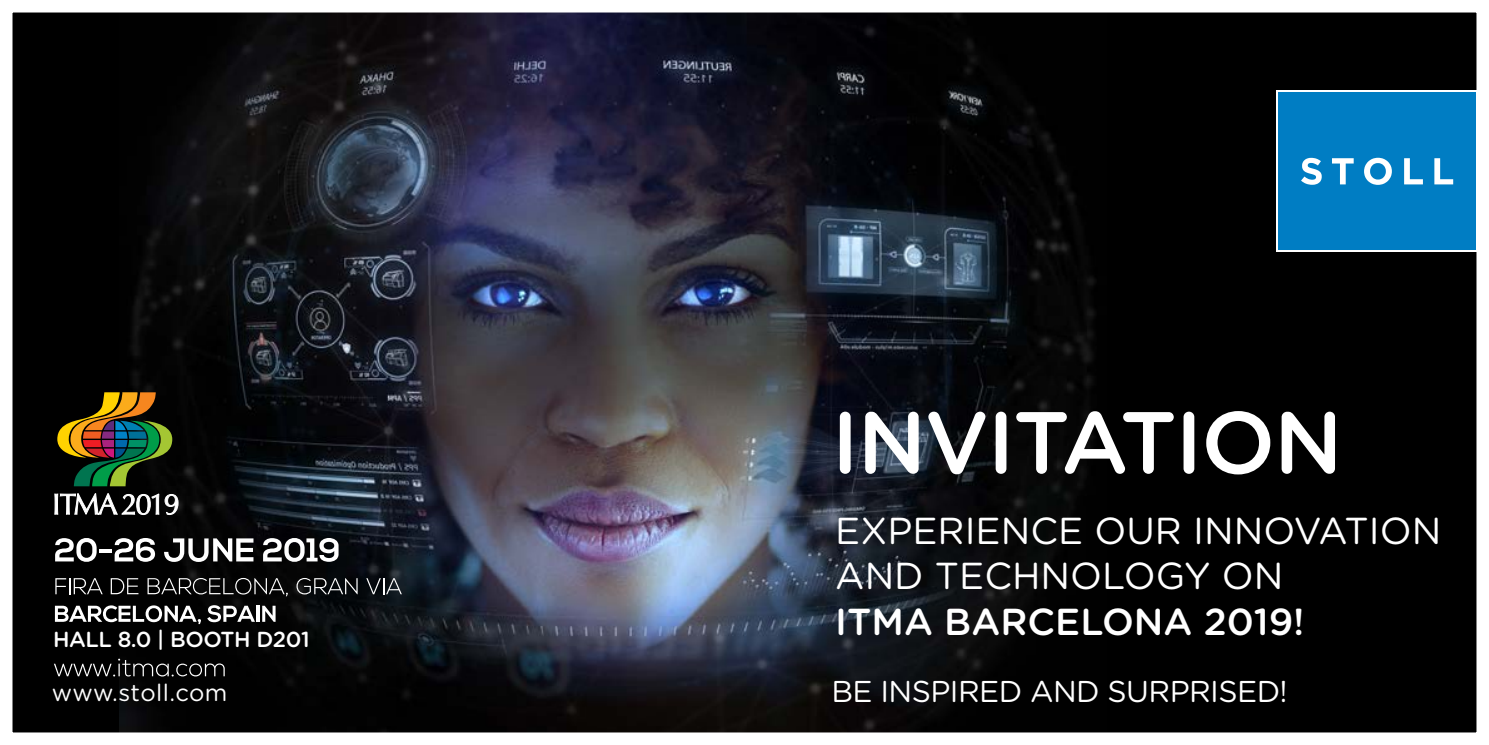
<style>
.page{position:relative;width:1489px;height:745px;background:#fff}
.page>*{position:absolute;margin:0;border:0;box-sizing:border-box;transform-origin:0 0}
.t1{font:500 87.5px "Gotham Rounded";letter-spacing:-.02em;color:#fff}
.t2{font:37.5px/45px "Gotham Rounded";color:#fff}
.t3{font:500 37.5px "Gotham Rounded";color:#fff}
.t4{font:30px "Gotham Rounded";letter-spacing:-.02em;color:#fff}
.t5{font:23.75px "Gotham Rounded";letter-spacing:.01em;color:#fff}
.t6{font:500 21.75px "Gotham Rounded";letter-spacing:-.02em;color:#fff}
</style>
<div class="page">
<div style="left:6px;top:6px;width:1476px;height:732px;background:#000"></div>
<img style="left:119px;top:13px;width:976px;height:718px">
<div style="left:0;top:0;width:1488px;height:744px;border:12px solid #fff"></div>
<div style="left:1276px;top:90px;width:203px;height:161px;background:linear-gradient(to bottom,#fff,#fff)"></div>
<div style="left:1278px;top:92px;width:197px;height:157px;background:#007dc3"></div>
<svg style="left:1301px;top:158px;width:151px;height:27px"></svg>
<svg style="left:57px;top:392px;width:115px;height:94px"></svg>
<svg style="left:55px;top:493px;width:123px;height:21px"></svg>
<svg style="left:55px;top:538px;width:42px;height:24px"></svg>
<svg style="left:99px;top:549px;width:13px;height:3px"></svg>
<svg style="left:115px;top:537px;width:40px;height:24px"></svg>
<svg style="left:164px;top:538px;width:89px;height:23px"></svg>
<svg style="left:263px;top:537px;width:75px;height:28px"></svg>
<svg style="left:55px;top:578px;width:48px;height:16px"></svg>
<svg style="left:111px;top:577px;width:27px;height:17px"></svg>
<svg style="left:147px;top:577px;width:141px;height:19px"></svg>
<svg style="left:296px;top:577px;width:61px;height:17px"></svg>
<svg style="left:366px;top:577px;width:36px;height:17px"></svg>
<svg style="left:55px;top:605px;width:146px;height:18px"></svg>
<svg style="left:207px;top:604px;width:48px;height:17px"></svg>
<hr style="left:256px;top:605px;width:3px;height:16px;background:#fff">
<svg style="left:262px;top:605px;width:13px;height:16px"></svg>
<svg style="left:54px;top:658px;width:171px;height:18px"></svg>
<p class="t6" style="left:53px;top:623px;width:258px">HALL 8.0 | BOOTH D201</p>
<h1 class="t1" style="left:831px;top:379px;width:513px">INVITATION</h1>
<p class="t2" style="left:835px;top:506px;width:607px">EXPERIENCE OUR INNOVATION<br>AND TECHNOLOGY ON</p>
<p class="t3" style="left:835px;top:594px;width:471px">ITMA BARCELONA 2019!</p>
<p class="t5" style="left:52px;top:675px;width:177px">www.stoll.com</p>
<p class="t4" style="left:831px;top:670px;width:458px">BE INSPIRED AND SURPRISED!</p>
</div>
